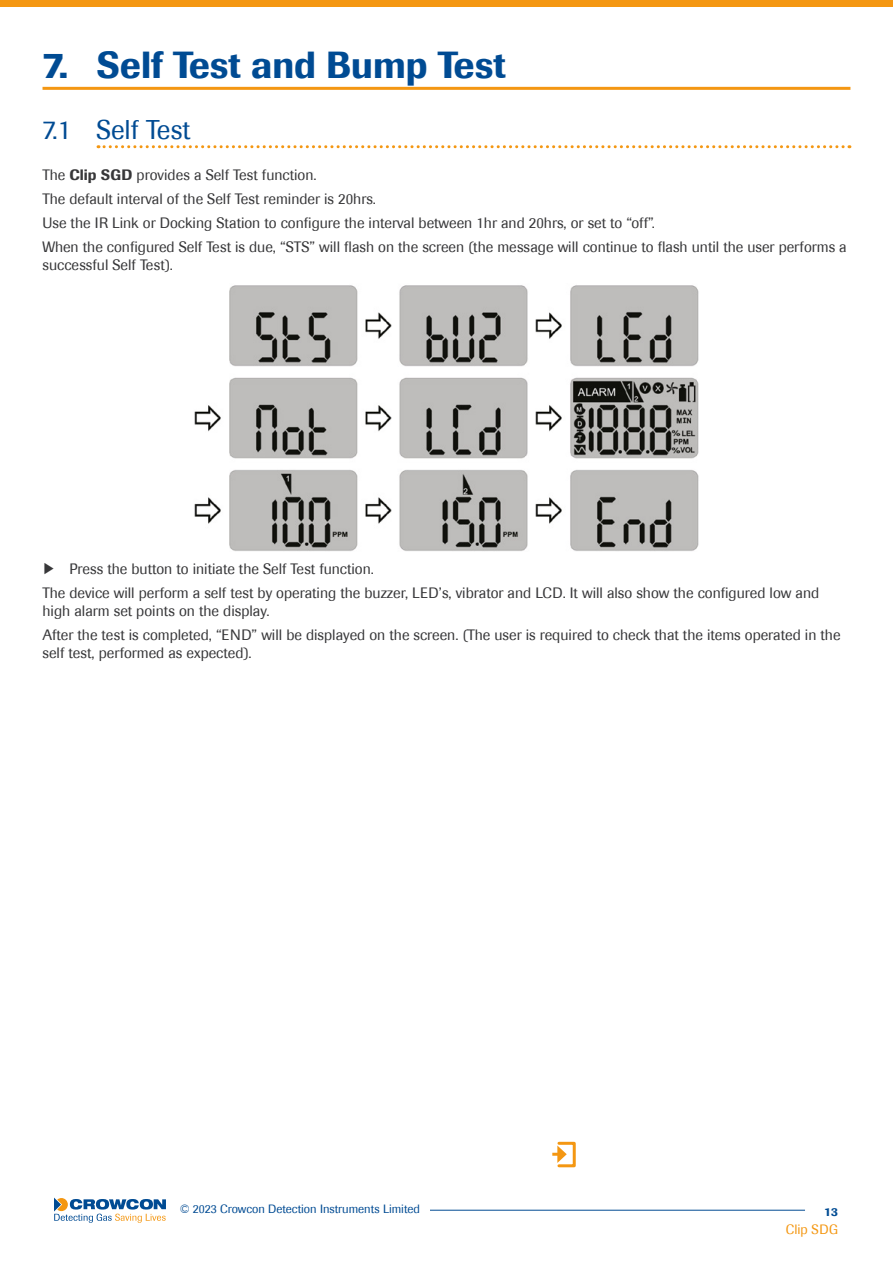
<style>
.page{position:relative;width:893px;height:1263px;background:#fff}
.page>*{position:absolute;margin:0;border:0;box-sizing:border-box;transform-origin:0 0}
.t1{font:500 37.5px "Imago";color:#004b93}
.t2{font:27px "Imago";color:#004b93}
.t3{font:15px/24px "Imago";color:#373739}
.t4{font:13.5px "Imago";color:#f49712}
.t5{font:12px "Imago";color:#004b93}
.t6{font:500 12px "Imago";color:#004b93}
.s1{font-weight:500}
.s2{font-family:"Apple SD Gothic Neo";font-weight:800}
</style>
<div class="page">
<div style="left:0;top:0;width:893px;height:7px;background:#f49712"></div>
<hr style="left:430px;top:1210px;width:375px;height:1px;background:#004b93">
<div style="left:557px;top:1142px;width:19px;height:25px;border:3px solid #f49712"></div>
<svg style="left:552px;top:1145px;width:15px;height:18px"></svg>
<svg style="left:54px;top:1197px;width:112px;height:26px"></svg>
<hr style="left:43px;top:87px;width:807px;height:3px;background:#f49712">
<svg style="left:98px;top:145px;width:752px;height:3px"></svg>
<img style="left:194px;top:285px;width:505px;height:266px">
<h1 class="t1" style="left:43px;top:43px;width:465px">7. Self Test and Bump Test</h1>
<h2 class="t2" style="left:43px;top:114px;width:149px">7.1 Self Test</h2>
<p class="t3" style="left:43px;top:163px;width:806px">The <span class="s1">Clip SGD</span> provides a Self Test function.<br>The default interval of the Self Test reminder is 20hrs.<br>Use the IR Link or Docking Station to configure the interval between 1hr and 20hrs, or set to “off”.<br>When the configured Self Test is due, “STS” will flash on the screen (the message will continue to flash until the user performs a</p>
<p class="t3" style="left:43px;top:253px;width:132px">successful Self Test).</p>
<p class="t3" style="left:43px;top:557px;width:778px"><span class="s2">▶</span> Press the button to initiate the Self Test function.<br>The device will perform a self test by operating the buzzer, LED’s, vibrator and LCD. It will also show the configured low and</p>
<p class="t3" style="left:43px;top:599px;width:799px">high alarm set points on the display.<br>After the test is completed, “END” will be displayed on the screen. (The user is required to check that the items operated in the</p>
<p class="t3" style="left:43px;top:641px;width:211px">self test, performed as expected).</p>
<p class="t5" style="left:180px;top:1202px;width:242px">© 2023 Crowcon Detection Instruments Limited</p>
<p class="t6" style="left:824px;top:1204px;width:15px">13</p>
<p class="t4" style="left:786px;top:1222px;width:54px">Clip SDG</p>
</div>
